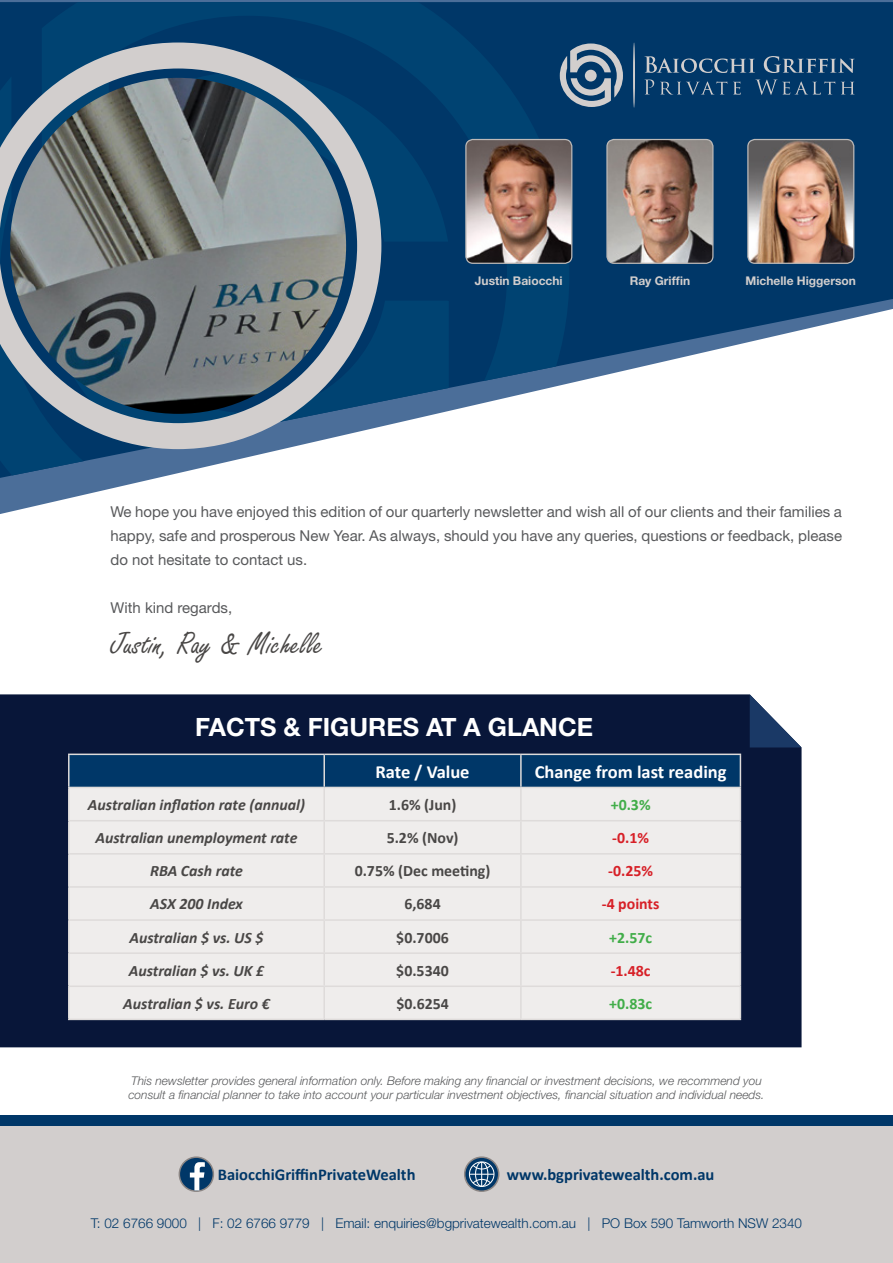
<style>
.page{position:relative;width:893px;height:1263px;background:#fff}
.page>*{position:absolute;margin:0;border:0;box-sizing:border-box;transform-origin:0 0}
.t1{font:33px "Freestyle Script";color:#494746}
.t2{font:700 25.2px "Helvetica Neue";color:#fff}
.t3{font:700 18.45px "Calibri";color:#fff}
.t4{font:700 16.5px "Calibri";color:#003768}
.t5{font:italic 700 15.9px "Calibri";color:#494746}
.t6{font:700 15.9px "Calibri";color:#494746}
.t7{font:700 15.9px "Calibri";color:#d72027}
.t8{font:700 15.9px "Calibri";color:#41ad49}
.t9{font:15px/24px "Helvetica Neue";color:#58595b;text-align:justify}
.t10{font:300 13.5px "Helvetica Neue";color:#003768}
.t11{font:italic 300 12px/14.4px "Helvetica Neue";color:#58595b}
.t12{font:700 12px "Helvetica Neue";color:#d2cecd}
</style>
<div class="page">
<div style="left:0;top:1120px;width:893px;height:143px;background:#d2cecd"></div>
<div style="left:0;top:1115px;width:893px;height:11px;background:#003768"></div>
<svg style="left:0;top:0;width:893px;height:514px"></svg>
<svg style="left:569px;top:2px;width:324px;height:476px;fill:#003768"></svg>
<svg style="left:0;top:2px;width:569px;height:476px"></svg>
<svg style="left:560px;top:43px;width:63px;height:64px;background:#5d7a95"></svg>
<div style="left:585px;top:70px;width:12px;height:12px;background:#d2cecd;border-radius:50%"></div>
<hr style="left:633px;top:43px;width:2px;height:65px;background:#d2cecd;border-radius:50%">
<svg style="left:644px;top:56px;width:211px;height:17px;background:#365e82"></svg>
<svg style="left:644px;top:80px;width:211px;height:15px;background:#204e77"></svg>
<svg style="left:0;top:43px;width:381px;height:406px;background:#5d7d98"></svg>
<img style="left:10px;top:78px;width:336px;height:336px;border-radius:168px">
<div style="left:0;top:694px;width:801px;height:353px;background:#081639"></div>
<svg style="left:750px;top:694px;width:51px;height:53px"></svg>
<div style="left:69px;top:754px;width:255px;height:33px;background:#003768"></div>
<div style="left:325px;top:755px;width:415px;height:32px;background:#003768"></div>
<div style="left:70px;top:788px;width:670px;height:231px;background:#efedec"></div>
<hr style="left:68px;top:753px;width:256px;height:2px;background:#dedbda">
<hr style="left:68px;top:755px;width:2px;height:32px;background:#dedbda">
<hr style="left:324px;top:753px;width:197px;height:2px;background:#dedbda">
<hr style="left:323px;top:755px;width:2px;height:32px;background:#dedbda">
<hr style="left:521px;top:753px;width:220px;height:2px;background:#dedbda">
<hr style="left:520px;top:755px;width:2px;height:32px;background:#dedbda">
<hr style="left:740px;top:755px;width:1px;height:32px;background:#dedbda">
<hr style="left:68px;top:787px;width:256px;height:1px;background:#dedbda">
<hr style="left:68px;top:788px;width:2px;height:32px;background:#dedbda">
<hr style="left:324px;top:787px;width:197px;height:1px;background:#dedbda">
<hr style="left:323px;top:788px;width:2px;height:32px;background:#dedbda">
<hr style="left:521px;top:787px;width:220px;height:1px;background:#dedbda">
<hr style="left:520px;top:788px;width:2px;height:32px;background:#dedbda">
<hr style="left:740px;top:788px;width:1px;height:32px;background:#dedbda">
<hr style="left:68px;top:820px;width:256px;height:1px;background:#dedbda">
<hr style="left:68px;top:821px;width:2px;height:32px;background:#dedbda">
<hr style="left:324px;top:820px;width:197px;height:1px;background:#dedbda">
<hr style="left:323px;top:821px;width:2px;height:32px;background:#dedbda">
<hr style="left:521px;top:820px;width:220px;height:1px;background:#dedbda">
<hr style="left:520px;top:821px;width:2px;height:32px;background:#dedbda">
<hr style="left:740px;top:821px;width:1px;height:32px;background:#dedbda">
<hr style="left:68px;top:853px;width:256px;height:1px;background:#dedbda">
<hr style="left:68px;top:854px;width:2px;height:32px;background:#dedbda">
<hr style="left:324px;top:853px;width:197px;height:1px;background:#dedbda">
<hr style="left:323px;top:854px;width:2px;height:32px;background:#dedbda">
<hr style="left:521px;top:853px;width:220px;height:1px;background:#dedbda">
<hr style="left:520px;top:854px;width:2px;height:32px;background:#dedbda">
<hr style="left:740px;top:854px;width:1px;height:32px;background:#dedbda">
<hr style="left:68px;top:886px;width:256px;height:2px;background:#dedbda">
<hr style="left:68px;top:888px;width:2px;height:31px;background:#dedbda">
<hr style="left:324px;top:886px;width:197px;height:2px;background:#dedbda">
<hr style="left:323px;top:888px;width:2px;height:31px;background:#dedbda">
<hr style="left:521px;top:886px;width:220px;height:2px;background:#dedbda">
<hr style="left:520px;top:888px;width:2px;height:31px;background:#dedbda">
<hr style="left:740px;top:888px;width:1px;height:31px;background:#dedbda">
<hr style="left:68px;top:919px;width:256px;height:2px;background:#dedbda">
<hr style="left:68px;top:921px;width:2px;height:31px;background:#dedbda">
<hr style="left:324px;top:919px;width:197px;height:2px;background:#dedbda">
<hr style="left:323px;top:921px;width:2px;height:31px;background:#dedbda">
<hr style="left:68px;top:952px;width:256px;height:2px;background:#dedbda">
<hr style="left:68px;top:954px;width:2px;height:31px;background:#dedbda">
<hr style="left:324px;top:952px;width:197px;height:2px;background:#dedbda">
<hr style="left:323px;top:954px;width:2px;height:31px;background:#dedbda">
<hr style="left:68px;top:985px;width:256px;height:2px;background:#dedbda">
<hr style="left:68px;top:987px;width:2px;height:32px;background:#dedbda">
<hr style="left:324px;top:985px;width:197px;height:2px;background:#dedbda">
<hr style="left:323px;top:987px;width:2px;height:32px;background:#dedbda">
<hr style="left:68px;top:1019px;width:256px;height:1px;background:#dedbda">
<hr style="left:324px;top:1019px;width:197px;height:1px;background:#dedbda">
<hr style="left:521px;top:919px;width:220px;height:2px;background:#dedbda">
<hr style="left:520px;top:921px;width:2px;height:31px;background:#dedbda">
<hr style="left:740px;top:921px;width:1px;height:31px;background:#dedbda">
<hr style="left:521px;top:952px;width:220px;height:2px;background:#dedbda">
<hr style="left:520px;top:954px;width:2px;height:31px;background:#dedbda">
<hr style="left:740px;top:954px;width:1px;height:31px;background:#dedbda">
<hr style="left:521px;top:985px;width:220px;height:2px;background:#dedbda">
<hr style="left:520px;top:987px;width:2px;height:32px;background:#dedbda">
<hr style="left:740px;top:987px;width:1px;height:32px;background:#dedbda">
<hr style="left:521px;top:1019px;width:220px;height:1px;background:#dedbda">
<div style="left:179px;top:1157px;width:34px;height:34px;background:#003768;border-radius:50%"></div>
<div style="left:179px;top:1156px;width:35px;height:36px;border:2px solid #8c8684;border-radius:50%"></div>
<svg style="left:190px;top:1162px;width:15px;height:28px"></svg>
<svg style="left:465px;top:1157px;width:34px;height:34px"></svg>
<div style="left:464px;top:1156px;width:35px;height:36px;border:2px solid #8c8684;border-radius:50%"></div>
<svg style="left:469px;top:1162px;width:25px;height:24px"></svg>
<div style="left:469px;top:1161px;width:25px;height:26px;border:1px solid #fff;border-radius:50%"></div>
<img style="left:466px;top:140px;width:106px;height:123px">
<div style="left:465px;top:139px;width:107px;height:125px;border:1px solid #bdb9b7;border-radius:7px"></div>
<img style="left:607px;top:140px;width:106px;height:123px">
<div style="left:606px;top:139px;width:107px;height:125px;border:1px solid #bdb9b7;border-radius:7px"></div>
<img style="left:748px;top:140px;width:106px;height:123px">
<div style="left:747px;top:139px;width:107px;height:125px;border:1px solid #bdb9b7;border-radius:7px"></div>
<p class="t12" style="left:475px;top:271px;width:89px">Justin Baiocchi</p>
<p class="t12" style="left:630px;top:271px;width:62px">Ray Griffin</p>
<p class="t12" style="left:746px;top:271px;width:112px">Michelle Higgerson</p>
<p class="t9" style="left:111px;top:500px;width:733px">We hope you have enjoyed this edition of our quarterly newsletter and wish all of our clients and their families a happy, safe and prosperous New Year. As always, should you have any queries, questions or feedback, please do not hesitate to contact us.</p>
<p class="t9" style="left:111px;top:596px;width:123px">With kind regards,</p>
<h1 class="t1" style="left:111px;top:626px;width:215px">Justin, Ray &amp; Michelle</h1>
<h2 class="t2" style="left:195px;top:707px;width:399px">FACTS &amp; FIGURES AT A GLANCE</h2>
<p class="t3" style="left:375px;top:759px;width:96px">Rate / Value</p>
<p class="t3" style="left:535px;top:759px;width:193px">Change from last reading</p>
<p class="t5" style="left:88px;top:793px;width:219px">Australian inflation rate (annual)</p>
<p class="t6" style="left:389px;top:793px;width:69px">1.6% (Jun)</p>
<p class="t8" style="left:611px;top:793px;width:41px">+0.3%</p>
<p class="t5" style="left:96px;top:827px;width:203px">Australian unemployment rate</p>
<p class="t6" style="left:387px;top:827px;width:73px">5.2% (Nov)</p>
<p class="t7" style="left:612px;top:827px;width:38px">-0.1%</p>
<p class="t5" style="left:150px;top:860px;width:94px">RBA Cash rate</p>
<p class="t6" style="left:355px;top:860px;width:137px">0.75% (Dec meeting)</p>
<p class="t7" style="left:608px;top:860px;width:46px">-0.25%</p>
<p class="t5" style="left:150px;top:893px;width:94px">ASX 200 Index</p>
<p class="t6" style="left:404px;top:893px;width:38px">6,684</p>
<p class="t7" style="left:602px;top:893px;width:59px">-4 points</p>
<p class="t5" style="left:129px;top:926px;width:136px">Australian $ vs. US $</p>
<p class="t6" style="left:396px;top:926px;width:54px">$0.7006</p>
<p class="t8" style="left:609px;top:926px;width:44px">+2.57c</p>
<p class="t5" style="left:129px;top:959px;width:137px">Australian $ vs. UK £</p>
<p class="t6" style="left:396px;top:959px;width:54px">$0.5340</p>
<p class="t7" style="left:611px;top:959px;width:41px">-1.48c</p>
<p class="t5" style="left:123px;top:992px;width:148px">Australian $ vs. Euro €</p>
<p class="t6" style="left:396px;top:992px;width:54px">$0.6254</p>
<p class="t8" style="left:609px;top:992px;width:44px">+0.83c</p>
<p class="t11" style="left:128px;top:1073px;width:638px">This newsletter provides general information only. Before making any financial or investment decisions, we recommend you consult a financial planner to take into account your particular investment objectives, financial situation and individual needs.</p>
<p class="t4" style="left:218px;top:1163px;width:199px">BaiocchiGriffinPrivateWealth</p>
<p class="t4" style="left:507px;top:1163px;width:209px">www.bgprivatewealth.com.au</p>
<p class="t10" style="left:91px;top:1212px;width:713px">T: 02 6766 9000 | F: 02 6766 9779 | Email: enquiries@bgprivatewealth.com.au | PO Box 590 Tamworth NSW 2340</p>
</div>
